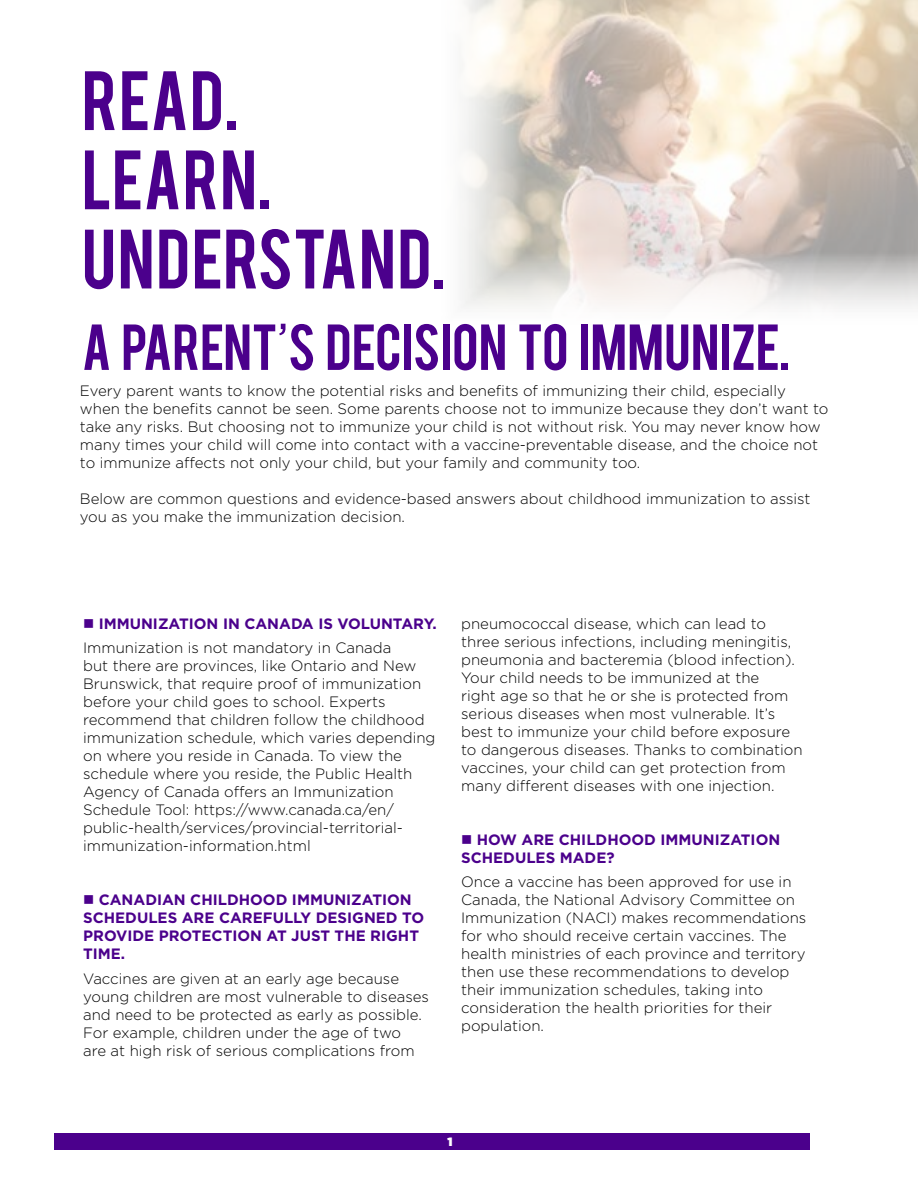
<style>
.page{position:relative;width:918px;height:1188px;background:#fff}
.page>*{position:absolute;margin:0;border:0;box-sizing:border-box;transform-origin:0 0}
.t1{font:66px/79.2px "Bebas";letter-spacing:.02em;color:#4b008c}
.t2{font:51px "Bebas";color:#4b008c}
.t3{font:300 15px/18px "Gotham";color:#000}
.t4{font:700 15px/18px "Gotham";color:#4b008c}
.t5{font:900 12px "Gotham";color:#fff}
.s1{color:#4b008c}
.s2{font-weight:700;color:#4b008c}
</style>
<div class="page">
<div style="left:54px;top:1133px;width:756px;height:16px;background:#4b008c"></div>
<img style="left:462px;top:0;width:456px;height:307px">
<h1 class="t1" style="left:82px;top:57px;width:366px">READ.<br>LEARN.<br>UNDERSTAND.</h1>
<h2 class="t2" style="left:82px;top:310px;width:710px">A PARENT<sup>’</sup>S DECISION TO IMMUNIZE.</h2>
<p class="t3" style="left:80px;top:382px;width:750px">Every parent wants to know the potential risks and benefits of immunizing their child, especially when the benefits cannot be seen. Some parents choose not to immunize because they don’t want to take any risks. But choosing not to immunize your child is not without risk. You may never know how many times your child will come into contact with a vaccine-preventable disease, and the choice not to immunize affects not only your child, but your family and community too.</p>
<p class="t3" style="left:80px;top:490px;width:732px">Below are common questions and evidence-based answers about childhood immunization to assist you as you make the immunization decision.</p>
<p class="t3" style="left:83px;top:611px;width:355px;line-height:24.8px"><span class="s1">■</span> <span class="s2">IMMUNIZATION IN CANADA IS VOLUNTARY.<br></span>Immunization is not mandatory in Canada</p>
<p class="t3" style="left:83px;top:657px;width:354px">but there are provinces, like Ontario and New Brunswick, that require proof of immunization before your child goes to school. Experts recommend that children follow the childhood immunization schedule, which varies depending on where you reside in Canada. To view the schedule where you reside, the Public Health Agency of Canada offers an Immunization Schedule Tool: https://www.canada.ca/en/ public-health/services/provincial-territorial&shy;immunization-information.html</p>
<p class="t4" style="left:83px;top:891px;width:343px">■ CANADIAN CHILDHOOD IMMUNIZATION<br>SCHEDULES ARE CAREFULLY DESIGNED TO<br>PROVIDE PROTECTION AT JUST THE RIGHT<br>TIME.</p>
<p class="t3" style="left:83px;top:969px;width:347px">Vaccines are given at an early age because young children are most vulnerable to diseases and need to be protected as early as possible.<br>For example, children under the age of two<br>are at high risk of serious complications from</p>
<p class="t3" style="left:461px;top:614px;width:343px">pneumococcal disease, which can lead to three serious infections, including meningitis, pneumonia and bacteremia (blood infection).<br>Your child needs to be immunized at the<br>right age so that he or she is protected from serious diseases when most vulnerable. It’s best to immunize your child before exposure to dangerous diseases. Thanks to combination vaccines, your child can get protection from many different diseases with one injection.</p>
<p class="t4" style="left:461px;top:830px;width:321px">■ HOW ARE CHILDHOOD IMMUNIZATION<br>SCHEDULES MADE?</p>
<p class="t3" style="left:461px;top:873px;width:347px">Once a vaccine has been approved for use in Canada, the National Advisory Committee on Immunization (NACI) makes recommendations for who should receive certain vaccines. The health ministries of each province and territory then use these recommendations to develop their immunization schedules, taking into consideration the health priorities for their population.</p>
<p class="t5" style="left:447px;top:1133px;width:7px">1</p>
</div>
